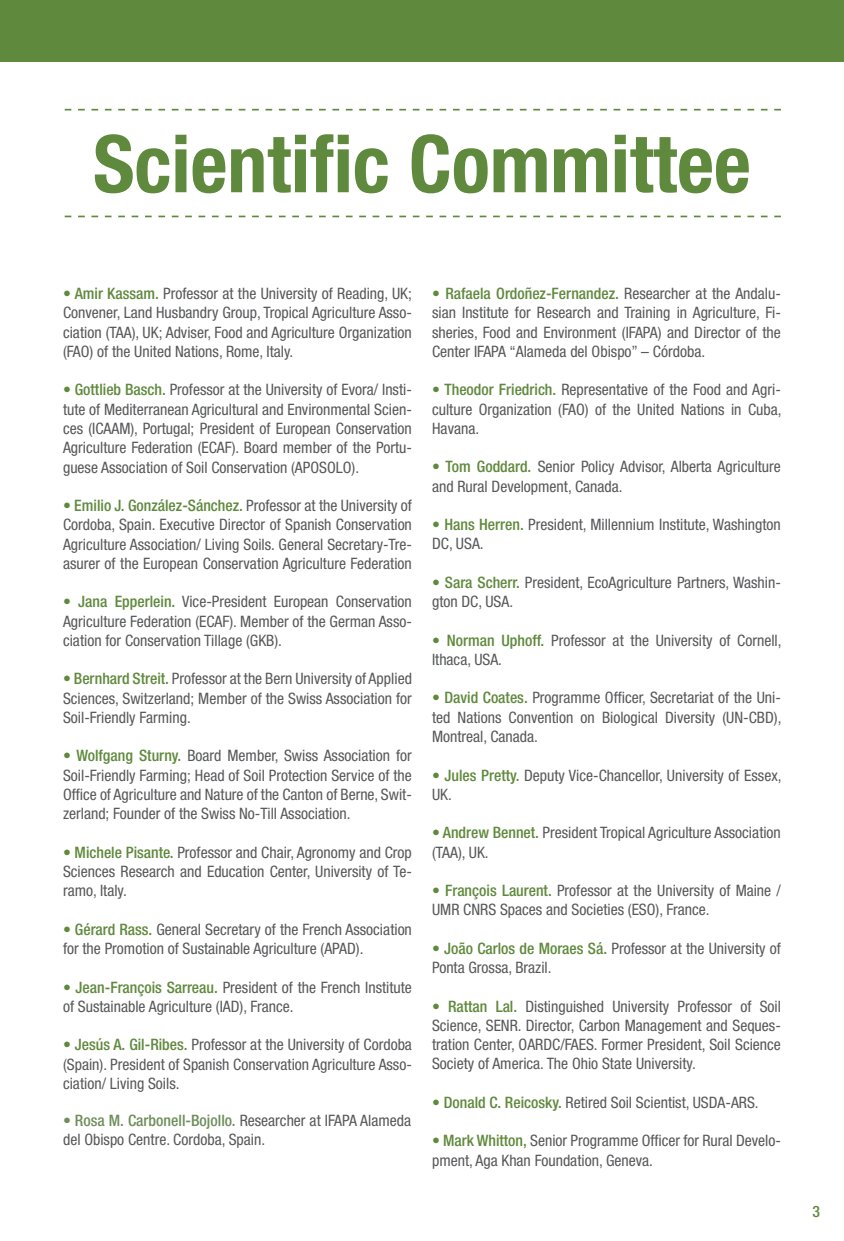
<style>
.page{position:relative;width:844px;height:1241px;background:#fff}
.page>*{position:absolute;margin:0;border:0;box-sizing:border-box;transform-origin:0 0}
.t1{font:700 condensed 79.62px "Helvetica Neue LT Std";color:#5f893c}
.t2{font:condensed 15.75px/19.2px "Helvetica Neue LT Std";color:#57585a;text-align:justify}
.t3{font:500 condensed 15.75px "Helvetica Neue LT Std";color:#5f893c}
.s1{font-weight:500;color:#5f893c}
.s2{font-weight:500;color:#6f8e5b}
</style>
<div class="page">
<svg style="left:65px;top:215px;width:715px;height:2px"></svg>
<svg style="left:65px;top:109px;width:715px;height:1px"></svg>
<div style="left:0;top:0;width:843px;height:62px;background:#5f893c"></div>
<h1 class="t1" style="left:93px;top:116px;width:659px">Scientific Committee</h1>
<p class="t2" style="left:63px;top:284px;width:350px"><span class="s1">• Amir Kassam.</span> Professor at the University of Reading, UK; Convener, Land Husbandry Group, Tropical Agriculture Asso&shy;ciation (TAA), UK; Adviser, Food and Agriculture Organization (FAO) of the United Nations, Rome, Italy.</p>
<p class="t2" style="left:63px;top:380px;width:350px"><span class="s1">• Gottlieb Basch.</span> Professor at the University of Evora/ Insti&shy;tute of Mediterranean Agricultural and Environmental Scien&shy;ces (ICAAM), Portugal; President of European Conservation Agriculture Federation (ECAF). Board member of the Portu&shy;guese Association of Soil Conservation (APOSOLO).</p>
<p class="t2" style="left:63px;top:495px;width:350px"><span class="s1">• Emilio J. González-Sánchez.</span> Professor at the University of Cordoba, Spain. Executive Director of Spanish Conservation Agriculture Association/ Living Soils. General Secretary-Tre&shy;asurer of the European Conservation Agriculture Federation</p>
<p class="t2" style="left:63px;top:592px;width:350px"><span class="s1">• Jana Epperlein.</span> Vice-President European Conservation Agriculture Federation (ECAF). Member of the German Asso&shy;ciation for Conservation Tillage (GKB).</p>
<p class="t2" style="left:63px;top:669px;width:350px"><span class="s1">• Bernhard Streit.</span> Professor at the Bern University of Applied Sciences, Switzerland; Member of the Swiss Association for Soil-Friendly Farming.</p>
<p class="t2" style="left:63px;top:746px;width:350px"><span class="s1">• Wolfgang Sturny.</span> Board Member, Swiss Association for Soil-Friendly Farming; Head of Soil Protection Service of the Office of Agriculture and Nature of the Canton of Berne, Swit&shy;zerland; Founder of the Swiss No-Till Association.</p>
<p class="t2" style="left:63px;top:842px;width:350px"><span class="s1">• Michele Pisante.</span> Professor and Chair, Agronomy and Crop Sciences Research and Education Center, University of Te&shy;ramo, Italy.</p>
<p class="t2" style="left:63px;top:919px;width:350px"><span class="s1">• Gérard Rass.</span> General Secretary of the French Association for the Promotion of Sustainable Agriculture (APAD).</p>
<p class="t2" style="left:63px;top:977px;width:350px"><span class="s1">• Jean-François Sarreau.</span> President of the French Institute of Sustainable Agriculture (IAD), France.</p>
<p class="t2" style="left:63px;top:1034px;width:350px"><span class="s1">• Jesús A. Gil-Ribes.</span> Professor at the University of Cordoba (Spain). President of Spanish Conservation Agriculture Asso&shy;ciation/ Living Soils.</p>
<p class="t2" style="left:63px;top:1111px;width:349px"><span class="s2">• Rosa M. Carbonell-Bojollo.</span> Researcher at IFAPA Alameda del Obispo Centre. Cordoba, Spain.</p>
<p class="t2" style="left:432px;top:284px;width:350px"><span class="s1">• Rafaela Ordoñez-Fernandez.</span> Researcher at the Andalu&shy;sian Institute for Research and Training in Agriculture, Fi&shy;sheries, Food and Environment (IFAPA) and Director of the Center IFAPA “Alameda del Obispo” – Córdoba.</p>
<p class="t2" style="left:432px;top:380px;width:351px"><span class="s1">• Theodor Friedrich.</span> Representative of the Food and Agri&shy;culture Organization (FAO) of the United Nations in Cuba, Havana.</p>
<p class="t2" style="left:432px;top:457px;width:350px"><span class="s1">• Tom Goddard.</span> Senior Policy Advisor, Alberta Agriculture and Rural Development, Canada.</p>
<p class="t2" style="left:432px;top:514px;width:350px"><span class="s1">• Hans Herren.</span> President, Millennium Institute, Washington<br>DC, USA.</p>
<p class="t2" style="left:432px;top:572px;width:350px"><span class="s1">• Sara Scherr.</span> President, EcoAgriculture Partners, Washin&shy;gton DC, USA.</p>
<p class="t2" style="left:432px;top:630px;width:351px"><span class="s1">• Norman Uphoff.</span> Professor at the University of Cornell,<br>Ithaca, USA.</p>
<p class="t2" style="left:432px;top:688px;width:351px"><span class="s1">• David Coates.</span> Programme Officer, Secretariat of the Uni&shy;ted Nations Convention on Biological Diversity (UN-CBD), Montreal, Canada.</p>
<p class="t2" style="left:432px;top:765px;width:351px"><span class="s1">• Jules Pretty.</span> Deputy Vice-Chancellor, University of Essex,<br>UK.</p>
<p class="t2" style="left:432px;top:822px;width:350px"><span class="s1">• Andrew Bennet.</span> President Tropical Agriculture Association (TAA), UK.</p>
<p class="t2" style="left:432px;top:880px;width:350px"><span class="s1">• François Laurent.</span> Professor at the University of Maine /<br>UMR CNRS Spaces and Societies (ESO), France.</p>
<p class="t2" style="left:432px;top:938px;width:350px"><span class="s1">• João Carlos de Moraes Sá.</span> Professor at the University of<br>Ponta Grossa, Brazil.</p>
<p class="t2" style="left:432px;top:996px;width:350px"><span class="s1">• Rattan Lal.</span> Distinguished University Professor of Soil Science, SENR. Director, Carbon Management and Seques&shy;tration Center, OARDC/FAES. Former President, Soil Science Society of America. The Ohio State University.</p>
<p class="t2" style="left:432px;top:1092px;width:328px"><span class="s1">• Donald C. Reicosky.</span> Retired Soil Scientist, USDA-ARS.</p>
<p class="t2" style="left:432px;top:1130px;width:350px"><span class="s1">• Mark Whitton,</span> Senior Programme Officer for Rural Develo&shy;pment, Aga Khan Foundation, Geneva.</p>
<p class="t3" style="left:812px;top:1201px;width:9px">3</p>
</div>
